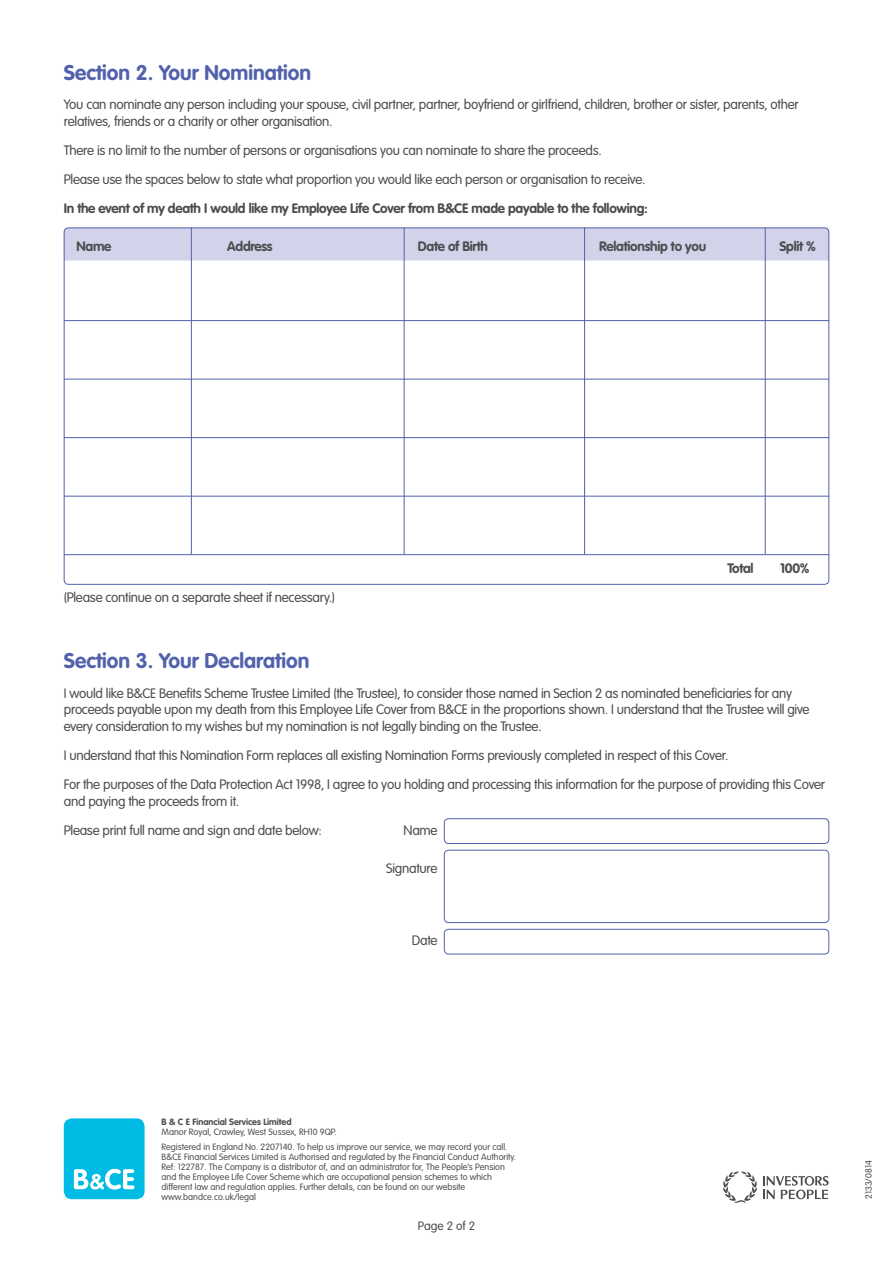
<style>
.page{position:relative;width:893px;height:1263px;background:#fff}
.page>*{position:absolute;margin:0;border:0;box-sizing:border-box;transform-origin:0 0}
.t1{font:700 21px "VAG Rounded Std";color:#5261ac}
.t2{font:300 13.5px/16.5px "VAG Rounded Std";letter-spacing:-.02em;color:#4d4d4f}
.t3{font:700 13.5px "VAG Rounded Std";letter-spacing:-.02em;color:#4d4d4f}
.t4{font:300 12px "VAG Rounded Std";color:#4d4d4f}
.t5{font:300 9px/10.1px "VAG Rounded Std";color:#4d4d4f}
.t6{font:700 9px "VAG Rounded Std";color:#4d4d4f}
</style>
<div class="page">
<div style="left:66px;top:229px;width:761px;height:31px;background:#d2d3ea"></div>
<hr style="left:191px;top:227px;width:1px;height:327px;background:#5261ac">
<hr style="left:404px;top:227px;width:1px;height:327px;background:#5261ac">
<hr style="left:584px;top:227px;width:1px;height:327px;background:#5261ac">
<hr style="left:765px;top:227px;width:1px;height:327px;background:#5261ac">
<hr style="left:64px;top:320px;width:765px;height:1px;background:#5261ac">
<hr style="left:64px;top:379px;width:765px;height:1px;background:#5261ac">
<hr style="left:64px;top:437px;width:765px;height:1px;background:#5261ac">
<hr style="left:64px;top:496px;width:765px;height:1px;background:#5261ac">
<hr style="left:64px;top:554px;width:765px;height:1px;background:#5261ac">
<svg style="left:723px;top:1171px;width:106px;height:32px"></svg>
<div style="left:64px;top:1118px;width:81px;height:81px;background:#00bce4;border-radius:8px"></div>
<svg style="left:74px;top:1169px;width:60px;height:20px"></svg>
<div style="left:444px;top:818px;width:385px;height:26px;border:1px solid #5261ac;border-radius:4px"></div>
<div style="left:444px;top:929px;width:385px;height:25px;border:1px solid #5261ac;border-radius:4px"></div>
<div style="left:444px;top:850px;width:385px;height:73px;border:1px solid #5261ac;border-radius:4px"></div>
<h1 class="t1" style="left:64px;top:60px;width:249px">Section 2. Your Nomination</h1>
<p class="t2" style="left:64px;top:97px;width:737px">You can nominate any person including your spouse, civil partner, partner, boyfriend or girlfriend, children, brother or sister, parents, other relatives, friends or a charity or other organisation.</p>
<p class="t2" style="left:64px;top:136px;width:583px;line-height:29.2px">There is no limit to the number of persons or organisations you can nominate to share the proceeds.<br>Please use the spaces below to state what proportion you would like each person or organisation to receive.</p>
<p class="t3" style="left:64px;top:201px;width:586px">In the event of my death I would like my Employee Life Cover from B&amp;CE made payable to the following:</p>
<p class="t3" style="left:77px;top:239px;width:36px">Name</p>
<p class="t3" style="left:227px;top:239px;width:47px">Address</p>
<p class="t3" style="left:418px;top:239px;width:72px">Date of Birth</p>
<p class="t3" style="left:599px;top:239px;width:108px">Relationship to you</p>
<p class="t3" style="left:779px;top:239px;width:38px">Split %</p>
<p class="t2" style="left:64px;top:590px;width:273px">(Please continue on a separate sheet if necessary.)</p>
<p class="t3" style="left:727px;top:560px;width:28px">Total</p>
<p class="t3" style="left:780px;top:560px;width:31px">100%</p>
<h1 class="t1" style="left:64px;top:649px;width:247px">Section 3. Your Declaration</h1>
<p class="t2" style="left:64px;top:685px;width:747px">I would like B&amp;CE Benefits Scheme Trustee Limited (the Trustee), to consider those named in Section 2 as nominated beneficiaries for any proceeds payable upon my death from this Employee Life Cover from B&amp;CE in the proportions shown. I understand that the Trustee will give every consideration to my wishes but my nomination is not legally binding on the Trustee.</p>
<p class="t2" style="left:64px;top:741px;width:763px;line-height:29.2px">I understand that this Nomination Form replaces all existing Nomination Forms previously completed in respect of this Cover.<br>For the purposes of the Data Protection Act 1998, I agree to you holding and processing this information for the purpose of providing this Cover</p>
<p class="t2" style="left:64px;top:787px;width:260px;line-height:29.2px">and paying the proceeds from it.<br>Please print full name and sign and date below:</p>
<p class="t2" style="left:404px;top:822px;width:35px">Name</p>
<p class="t2" style="left:386px;top:860px;width:53px">Signature</p>
<p class="t2" style="left:412px;top:933px;width:27px">Date</p>
<p class="t6" style="left:162px;top:1117px;width:131px">B &amp; C E Financial Services Limited</p>
<p class="t5" style="left:162px;top:1125px;width:347px;line-height:14.2px">Manor Royal, Crawley, West Sussex, RH10 9QP.<br>Registered in England No. 2207140. To help us improve our service, we may record your call.</p>
<p class="t5" style="left:162px;top:1152px;width:356px">B&amp;CE Financial Services Limited is Authorised and regulated by the Financial Conduct Authority.<br>Ref: 122787. The Company is a distributor of, and an administrator for, The People’s Pension and the Employee Life Cover Scheme which are occupational pension schemes to which different law and regulation applies. Further details, can be found on our website www.bandce.co.uk/legal</p>
<p class="t4" style="left:418px;top:1218px;width:59px">Page 2 of 2</p>
<p class="t5" style="left:864px;top:1199px;width:40px;rotate:-90deg">2133/0814</p>
</div>
